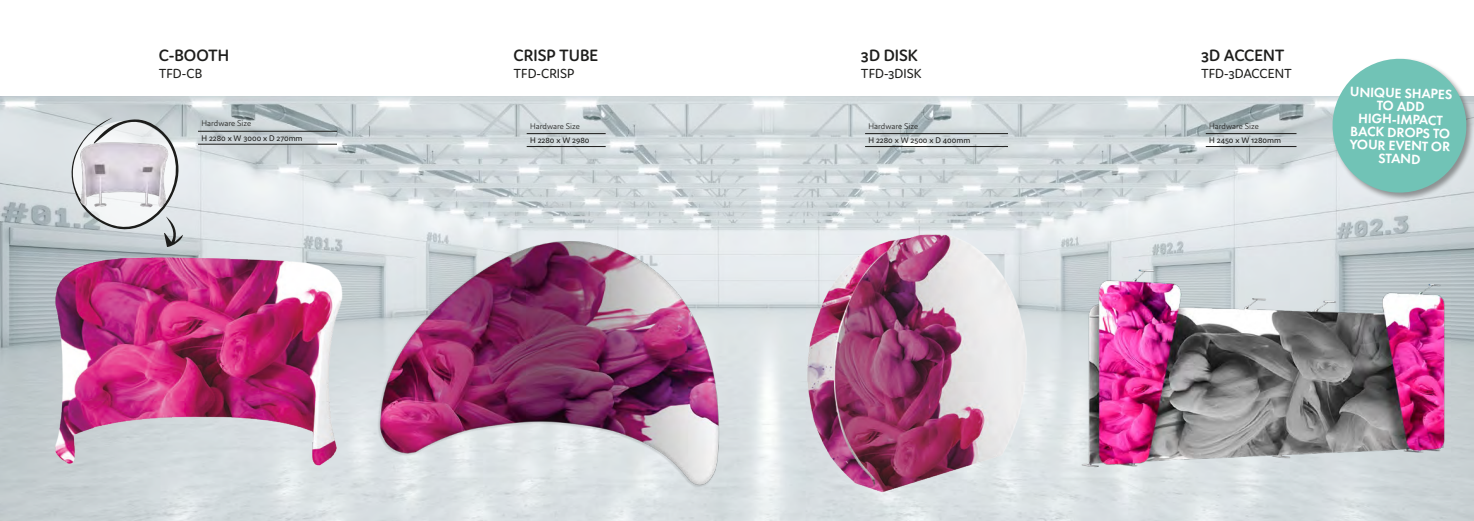
<style>
.page{position:relative;width:1474px;height:521px;background:#fff}
.page>*{position:absolute;margin:0;border:0;box-sizing:border-box;transform-origin:0 0}
.t1{font:600 17.5px "Domus";color:#1d1d1b}
.t2{font:600 14px/13.1px "Futura PT";color:#fff;text-align:center}
.t3{font:14px "Domus";color:#1d1d1b}
.t4{font:8.75px "Domus";color:#1d1d1b}
.t5{font:300 8.75px "Domus";color:#1d1d1b}
</style>
<div class="page">
<img style="left:0;top:97px;width:1473px;height:424px">
<img style="left:25px;top:239px;width:340px;height:244px">
<img style="left:365px;top:215px;width:362px;height:306px">
<img style="left:768px;top:221px;width:350px;height:280px">
<div style="left:1331px;top:58px;width:142px;height:143px;background:#1d1d1b;opacity:.42"></div>
<svg style="left:1328px;top:58px;width:141px;height:138px;background:#8fcbc3"></svg>
<svg style="left:65px;top:114px;width:119px;height:133px"></svg>
<img style="left:1032px;top:228px;width:441px;height:283px">
<hr style="left:1205px;top:133px;width:91px;height:1px;background:#1d1d1b">
<hr style="left:1205px;top:146px;width:91px;height:1px;background:#1d1d1b">
<hr style="left:865px;top:133px;width:143px;height:1px;background:#1d1d1b">
<hr style="left:865px;top:146px;width:143px;height:1px;background:#1d1d1b">
<hr style="left:526px;top:133px;width:79px;height:1px;background:#1d1d1b">
<hr style="left:526px;top:146px;width:79px;height:1px;background:#1d1d1b">
<hr style="left:198px;top:131px;width:139px;height:1px;background:#1d1d1b">
<hr style="left:198px;top:144px;width:139px;height:1px;background:#1d1d1b">
<h1 class="t1" style="left:159px;top:46px;width:72px">C-BOOTH</h1>
<h2 class="t3" style="left:159px;top:66px;width:45px">TFD-CB</h2>
<p class="t5" style="left:201px;top:119px;width:51px">Hardware Size</p>
<p class="t4" style="left:201px;top:133px;width:103px">H 2280 x W 3000 x D 270mm</p>
<h1 class="t1" style="left:513px;top:46px;width:86px">CRISP TUBE</h1>
<h2 class="t3" style="left:513px;top:66px;width:62px">TFD-CRISP</h2>
<p class="t5" style="left:530px;top:121px;width:51px">Hardware Size</p>
<p class="t4" style="left:530px;top:135px;width:61px">H 2280 x W 2980</p>
<h1 class="t1" style="left:861px;top:46px;width:58px">3D DISK</h1>
<h2 class="t3" style="left:861px;top:66px;width:62px">TFD-3DISK</h2>
<p class="t5" style="left:868px;top:121px;width:51px">Hardware Size</p>
<p class="t4" style="left:868px;top:135px;width:103px">H 2280 x W 2500 x D 400mm</p>
<h1 class="t1" style="left:1201px;top:46px;width:85px">3D ACCENT</h1>
<h2 class="t3" style="left:1201px;top:66px;width:92px">TFD-3DACCENT</h2>
<p class="t5" style="left:1209px;top:121px;width:51px">Hardware Size</p>
<p class="t4" style="left:1209px;top:135px;width:73px">H 2450 x W 1280mm</p>
<h2 class="t2" style="left:1349px;top:85px;width:104px;rotate:1deg">UNIQUE SHAPES<br>TO ADD<br>HIGH-IMPACT<br>BACK DROPS TO<br>YOUR EVENT OR<br>STAND</h2>
</div>
